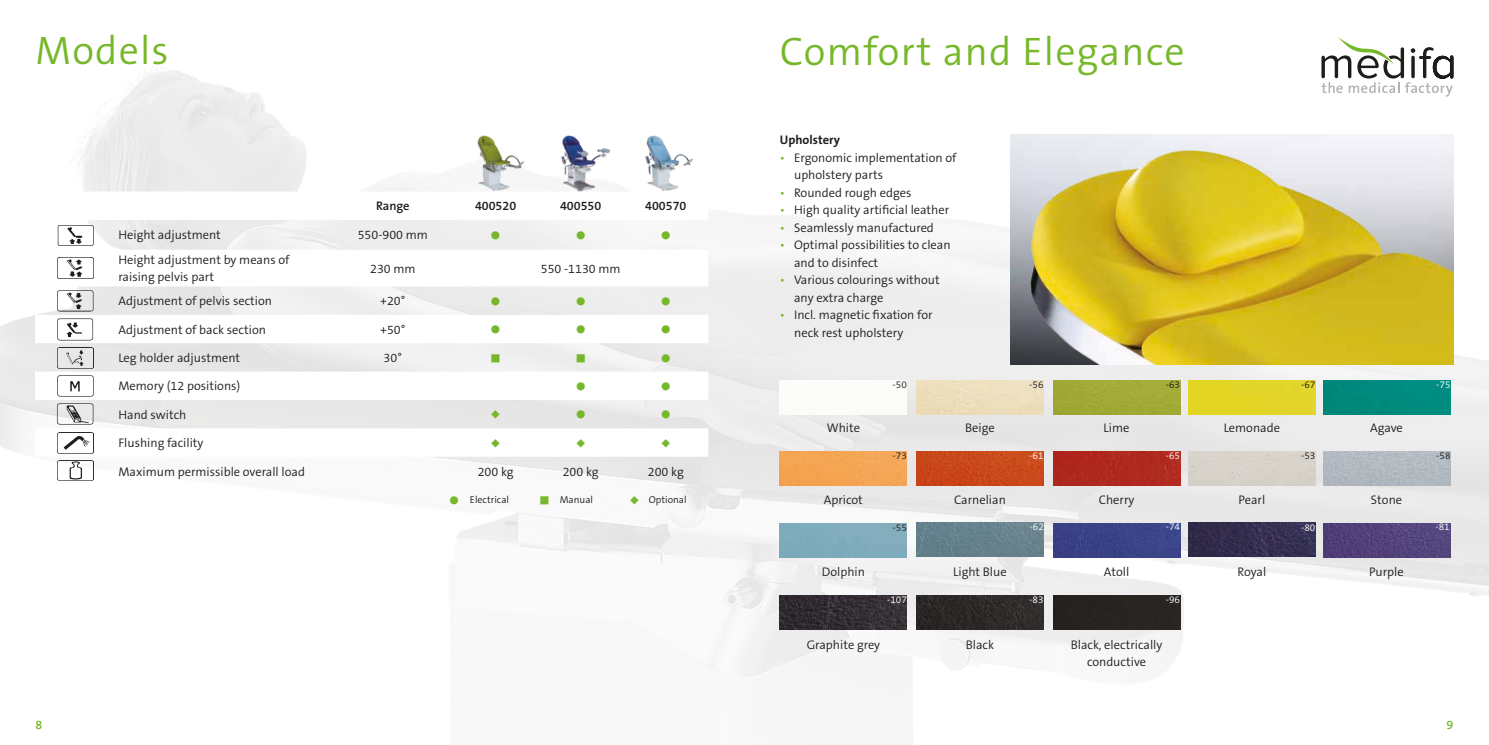
<style>
.page{position:relative;width:1489px;height:745px;background:#fff}
.page>*{position:absolute;margin:0;border:0;box-sizing:border-box;transform-origin:0 0}
.t1{font:300 40px "The Sans B W4";letter-spacing:.03em;color:#76b82a}
.t2{font:300 12.5px/17.5px "The Sans B W4";color:#1d1d1b}
.t3{font:600 12.5px "The Sans B W6";color:#1d1d1b}
.t4{font:700 12.5px "The Sans B W7";color:#1d1d1b}
.t5{font:600 12.5px "The Sans B W6";color:#76b82a}
.t6{font:300 10px "The Sans B W4";color:#1d1d1b}
.t7{font:300 10px "The Sans B W4";color:#fff}
.t8{font:8.75px "Zapf Dingbats IT Cby BT";color:#76b82a}
.s1{color:#76b82a}
</style>
<div class="page">
<img style="left:0;top:56px;width:1488px;height:681px">
<img style="left:1010px;top:135px;width:443px;height:229px">
<svg style="left:1321px;top:37px;width:132px;height:60px"></svg>
<img style="left:780px;top:380px;width:126px;height:34px">
<div style="left:916px;top:380px;width:127px;height:34px;background:#eddebd"></div>
<div style="left:1188px;top:380px;width:127px;height:34px;background:#e2d525"></div>
<div style="left:1323px;top:380px;width:127px;height:34px;background:#008b7e"></div>
<div style="left:780px;top:451px;width:126px;height:34px;background:#f5a553"></div>
<div style="left:1188px;top:451px;width:127px;height:34px;background:#d7d2ca"></div>
<img style="left:1322px;top:451px;width:127px;height:34px">
<div style="left:780px;top:523px;width:126px;height:34px;background:#7dabbc"></div>
<div style="left:1053px;top:380px;width:126px;height:34px;background:#a2aa36"></div>
<div style="left:1053px;top:523px;width:126px;height:34px;background:#3a4388"></div>
<img style="left:1188px;top:522px;width:127px;height:34px">
<div style="left:1053px;top:595px;width:126px;height:34px;background:#282421"></div>
<img style="left:780px;top:595px;width:126px;height:34px">
<img style="left:916px;top:595px;width:127px;height:34px">
<img style="left:916px;top:522px;width:127px;height:34px">
<img style="left:916px;top:451px;width:127px;height:34px">
<div style="left:1053px;top:451px;width:126px;height:34px;background:#af291f"></div>
<img style="left:1322px;top:523px;width:127px;height:34px">
<svg style="left:35px;top:191px;width:673px;height:265px"></svg>
<img style="left:453px;top:135px;width:85px;height:56px">
<img style="left:547px;top:135px;width:68px;height:56px">
<img style="left:629px;top:135px;width:73px;height:56px">
<img style="left:46px;top:288px;width:59px;height:24px">
<img style="left:47px;top:316px;width:59px;height:24px">
<img style="left:47px;top:401px;width:51px;height:24px">
<img style="left:47px;top:373px;width:59px;height:24px">
<img style="left:58px;top:257px;width:35px;height:21px">
<img style="left:52px;top:219px;width:46px;height:31px">
<img style="left:58px;top:347px;width:35px;height:21px">
<img style="left:58px;top:432px;width:35px;height:21px">
<img style="left:58px;top:460px;width:35px;height:20px">
<svg style="left:491px;top:410px;width:9px;height:8px"></svg>
<svg style="left:491px;top:438px;width:9px;height:9px"></svg>
<svg style="left:576px;top:438px;width:9px;height:9px"></svg>
<svg style="left:661px;top:438px;width:9px;height:9px"></svg>
<h1 class="t1" style="left:35px;top:25px;width:135px">Models</h1>
<p class="t3" style="left:376px;top:198px;width:35px">Range</p>
<p class="t3" style="left:475px;top:198px;width:43px">400520</p>
<p class="t3" style="left:560px;top:198px;width:43px">400550</p>
<p class="t3" style="left:645px;top:198px;width:43px">400570</p>
<p class="t2" style="left:118px;top:226px;width:104px">Height adjustment</p>
<p class="t2" style="left:358px;top:226px;width:72px">550-900 mm</p>
<p class="t8" style="left:491px;top:231px;width:10px">●</p>
<p class="t8" style="left:576px;top:231px;width:10px">●</p>
<p class="t8" style="left:661px;top:231px;width:10px">●</p>
<p class="t2" style="left:118px;top:251px;width:173px">Height adjustment by means of raising pelvis part</p>
<p class="t2" style="left:370px;top:259px;width:47px">230 mm</p>
<p class="t2" style="left:541px;top:259px;width:81px">550 -1130 mm</p>
<p class="t2" style="left:118px;top:292px;width:155px">Adjustment of pelvis section</p>
<p class="t2" style="left:380px;top:292px;width:27px">+20°</p>
<p class="t8" style="left:491px;top:297px;width:10px">●</p>
<p class="t8" style="left:576px;top:297px;width:10px">●</p>
<p class="t8" style="left:661px;top:297px;width:10px">●</p>
<p class="t2" style="left:118px;top:320px;width:149px">Adjustment of back section</p>
<p class="t2" style="left:380px;top:320px;width:27px">+50°</p>
<p class="t8" style="left:491px;top:325px;width:10px">●</p>
<p class="t8" style="left:576px;top:325px;width:10px">●</p>
<p class="t8" style="left:661px;top:325px;width:10px">●</p>
<p class="t2" style="left:118px;top:349px;width:123px">Leg holder adjustment</p>
<p class="t2" style="left:383px;top:349px;width:20px">30°</p>
<p class="t8" style="left:491px;top:353px;width:10px">■</p>
<p class="t8" style="left:576px;top:353px;width:10px">■</p>
<p class="t8" style="left:661px;top:353px;width:10px">●</p>
<p class="t2" style="left:118px;top:377px;width:123px">Memory (12 positions)</p>
<p class="t8" style="left:576px;top:382px;width:10px">●</p>
<p class="t8" style="left:661px;top:382px;width:10px">●</p>
<p class="t2" style="left:118px;top:405px;width:69px">Hand switch</p>
<p class="t8" style="left:576px;top:410px;width:10px">●</p>
<p class="t8" style="left:661px;top:410px;width:10px">●</p>
<p class="t2" style="left:118px;top:434px;width:86px">Flushing facility</p>
<p class="t2" style="left:118px;top:462px;width:188px">Maximum permissible overall load</p>
<p class="t2" style="left:477px;top:462px;width:37px">200 kg</p>
<p class="t2" style="left:562px;top:462px;width:37px">200 kg</p>
<p class="t2" style="left:648px;top:462px;width:37px">200 kg</p>
<p class="t6" style="left:450px;top:493px;width:61px"><span class="s1">●</span> Electrical</p>
<p class="t6" style="left:540px;top:493px;width:55px"><span class="s1">■</span> Manual</p>
<p class="t6" style="left:630px;top:493px;width:58px"><span class="s1">◆</span> Optional</p>
<h1 class="t1" style="left:780px;top:26px;width:406px">Comfort and Elegance</h1>
<p class="t4" style="left:780px;top:132px;width:61px">Upholstery</p>
<p class="t2" style="left:794px;top:148px;width:164px;text-indent:-14px"><span class="s1">•</span> Ergonomic implementation of upholstery parts</p>
<p class="t2" style="left:780px;top:183px;width:133px"><span class="s1">•</span> Rounded rough edges</p>
<p class="t2" style="left:780px;top:201px;width:171px"><span class="s1">•</span> High quality artificial leather</p>
<p class="t2" style="left:780px;top:218px;width:155px"><span class="s1">•</span> Seamlessly manufactured</p>
<p class="t2" style="left:794px;top:236px;width:158px;text-indent:-14px"><span class="s1">•</span> Optimal possibilities to clean and to disinfect</p>
<p class="t2" style="left:794px;top:271px;width:147px;text-indent:-14px"><span class="s1">•</span> Various colourings without any extra charge</p>
<p class="t2" style="left:794px;top:306px;width:140px;text-indent:-14px"><span class="s1">•</span> Incl. magnetic fixation for neck rest upholstery</p>
<p class="t6" style="left:892px;top:378px;width:16px">-50</p>
<p class="t6" style="left:1029px;top:378px;width:16px">-56</p>
<p class="t6" style="left:1300px;top:378px;width:16px">-67</p>
<p class="t7" style="left:1436px;top:378px;width:16px">-75</p>
<p class="t6" style="left:1165px;top:378px;width:16px">-63</p>
<p class="t2" style="left:826px;top:419px;width:35px">White</p>
<p class="t2" style="left:965px;top:419px;width:31px">Beige</p>
<p class="t2" style="left:1103px;top:419px;width:27px">Lime</p>
<p class="t2" style="left:1223px;top:419px;width:58px">Lemonade</p>
<p class="t2" style="left:1370px;top:419px;width:34px">Agave</p>
<p class="t7" style="left:1029px;top:449px;width:16px">-61</p>
<p class="t7" style="left:1165px;top:448px;width:16px">-65</p>
<p class="t6" style="left:892px;top:449px;width:16px">-73</p>
<p class="t6" style="left:1300px;top:449px;width:16px">-53</p>
<p class="t6" style="left:1436px;top:448px;width:16px">-58</p>
<p class="t2" style="left:823px;top:491px;width:40px">Apricot</p>
<p class="t2" style="left:1238px;top:491px;width:28px">Pearl</p>
<p class="t2" style="left:954px;top:491px;width:53px">Carnelian</p>
<p class="t2" style="left:1098px;top:491px;width:37px">Cherry</p>
<p class="t2" style="left:1370px;top:491px;width:33px">Stone</p>
<p class="t6" style="left:892px;top:520px;width:16px">-55</p>
<p class="t7" style="left:1029px;top:520px;width:16px">-62</p>
<p class="t7" style="left:1165px;top:520px;width:16px">-74</p>
<p class="t7" style="left:1300px;top:520px;width:16px">-80</p>
<p class="t7" style="left:1435px;top:520px;width:16px">-81</p>
<p class="t2" style="left:821px;top:562px;width:45px">Dolphin</p>
<p class="t2" style="left:1237px;top:562px;width:30px">Royal</p>
<p class="t2" style="left:953px;top:562px;width:55px">Light Blue</p>
<p class="t2" style="left:1103px;top:562px;width:27px">Atoll</p>
<p class="t2" style="left:1369px;top:562px;width:36px">Purple</p>
<p class="t7" style="left:887px;top:592px;width:21px">-107</p>
<p class="t7" style="left:1029px;top:592px;width:16px">-83</p>
<p class="t7" style="left:1165px;top:592px;width:16px">-96</p>
<p class="t2" style="left:806px;top:635px;width:75px">Graphite grey</p>
<p class="t2" style="left:965px;top:635px;width:30px">Black</p>
<p class="t2" style="left:1070px;top:635px;width:93px;text-align:center">Black, electrically conductive</p>
<p class="t5" style="left:35px;top:716px;width:8px">8</p>
<p class="t5" style="left:1446px;top:716px;width:8px">9</p>
</div>
